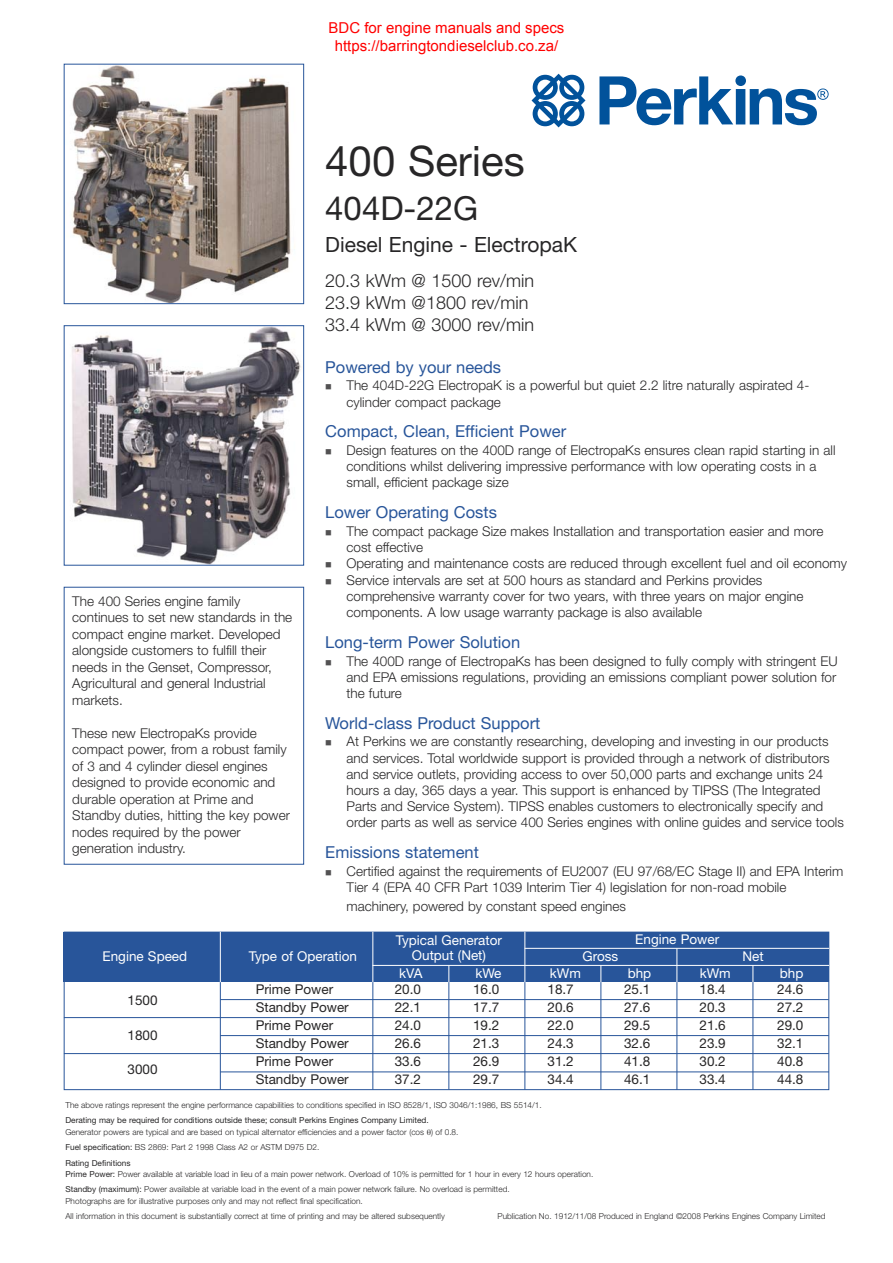
<style>
.page{position:relative;width:893px;height:1263px;background:#fff}
.page>*{position:absolute;margin:0;border:0;box-sizing:border-box;transform-origin:0 0}
.t1{font:42px "Helvetica Neue";color:#272627}
.t2{font:33px "Helvetica Neue";color:#272627}
.t3{font:21px "Helvetica Neue";color:#272627}
.t4{font:300 18px/21.6px "Helvetica Neue";color:#272627}
.t5{font:16.5px "Helvetica Neue";color:#28559a}
.t6{font:15px/18px "Arial";color:#f00;text-align:center}
.t7{font:300 13.5px/16.2px "Helvetica Neue";color:#272627}
.t8{font:13.5px "Helvetica Neue";color:#272627}
.t9{font:13.5px/15.3px "Helvetica Neue";color:#fff;text-align:center}
.t10{font:300 8.25px/15.5px "Helvetica Neue";color:#272627}
.t11{font:8.25px "Helvetica Neue";color:#272627}
.s1{font-weight:400}
</style>
<div class="page">
<div style="left:64px;top:932px;width:765px;height:50px;background:#28559a"></div>
<svg style="left:531px;top:74px;width:54px;height:53px"></svg>
<svg style="left:599px;top:75px;width:230px;height:50px"></svg>
<img style="left:72px;top:66px;width:219px;height:236px">
<div style="left:64px;top:64px;width:240px;height:240px;border:1px solid #28559a"></div>
<img style="left:72px;top:327px;width:230px;height:237px">
<div style="left:64px;top:325px;width:240px;height:241px;border:1px solid #28559a"></div>
<div style="left:64px;top:587px;width:240px;height:278px;border:1px solid #28559a"></div>
<hr style="left:372px;top:982px;width:1px;height:107px;background:#28559a">
<hr style="left:372px;top:932px;width:1px;height:50px;background:#fff">
<hr style="left:220px;top:982px;width:1px;height:107px;background:#28559a">
<hr style="left:220px;top:932px;width:1px;height:50px;background:#fff">
<hr style="left:524px;top:982px;width:1px;height:107px;background:#28559a">
<hr style="left:524px;top:932px;width:1px;height:50px;background:#fff">
<hr style="left:448px;top:981px;width:1px;height:108px;background:#28559a">
<svg style="left:448px;top:966px;width:1px;height:16px"></svg>
<hr style="left:372px;top:965px;width:457px;height:1px;background:#fff">
<hr style="left:600px;top:981px;width:1px;height:108px;background:#28559a">
<svg style="left:600px;top:966px;width:1px;height:16px"></svg>
<hr style="left:676px;top:981px;width:1px;height:109px;background:#28559a">
<hr style="left:676px;top:948px;width:1px;height:34px;background:#fff">
<hr style="left:753px;top:981px;width:1px;height:109px;background:#28559a">
<svg style="left:753px;top:965px;width:1px;height:17px"></svg>
<hr style="left:525px;top:948px;width:304px;height:1px;background:#fff">
<hr style="left:220px;top:999px;width:609px;height:1px;background:#28559a">
<hr style="left:64px;top:1017px;width:765px;height:1px;background:#28559a">
<hr style="left:220px;top:1035px;width:609px;height:1px;background:#28559a">
<hr style="left:64px;top:1053px;width:765px;height:1px;background:#28559a">
<hr style="left:220px;top:1071px;width:609px;height:1px;background:#28559a">
<p class="t6" style="left:328px;top:19px;width:237px">BDC for engine manuals and specs https://barringtondieselclub.co.za/</p>
<p class="t7" style="left:72px;top:594px;width:221px">The 400 Series engine family continues to set new standards in the compact engine market. Developed alongside customers to fulfill their needs in the Genset, Compressor,<br>Agricultural and general Industrial markets.</p>
<p class="t7" style="left:72px;top:726px;width:219px">These new ElectropaKs provide compact power, from a robust family of 3 and 4 cylinder diesel engines designed to provide economic and durable operation at Prime and<br>Standby duties, hitting the key power nodes required by the power generation industry.</p>
<h1 class="t1" style="left:325px;top:146px;width:201px">400 Series</h1>
<h2 class="t2" style="left:325px;top:197px;width:154px">404D-22G</h2>
<h3 class="t3" style="left:325px;top:236px;width:253px">Diesel Engine - ElectropaK</h3>
<h3 class="t4" style="left:325px;top:272px;width:210px">20.3 kWm @ 1500 rev/min<br>23.9 kWm @1800 rev/min<br>33.4 kWm @ 3000 rev/min</h3>
<p class="t5" style="left:325px;top:361px;width:177px">Powered by your needs</p>
<p class="t7" style="left:347px;top:379px;width:464px">The 404D-22G ElectropaK is a powerful but quiet 2.2 litre naturally aspirated 4- cylinder compact package</p>
<p class="t5" style="left:325px;top:426px;width:242px">Compact, Clean, Efficient Power</p>
<p class="t7" style="left:347px;top:443px;width:490px">Design features on the 400D range of ElectropaKs ensures clean rapid starting in all conditions whilst delivering impressive performance with low operating costs in a small, efficient package size</p>
<p class="t5" style="left:325px;top:506px;width:173px">Lower Operating Costs</p>
<p class="t7" style="left:347px;top:524px;width:502px">The compact package Size makes Installation and transportation easier and more cost effective<br>Operating and maintenance costs are reduced through excellent fuel and oil economy Service intervals are set at 500 hours as standard and Perkins provides comprehensive warranty cover for two years, with three years on major engine components. A low usage warranty package is also available</p>
<p class="t5" style="left:325px;top:636px;width:196px">Long-term Power Solution</p>
<p class="t7" style="left:347px;top:654px;width:493px;text-align:justify">The 400D range of ElectropaKs has been designed to fully comply with stringent EU and EPA emissions regulations, providing an emissions compliant power solution for the future</p>
<p class="t5" style="left:325px;top:717px;width:217px">World-class Product Support</p>
<p class="t7" style="left:347px;top:735px;width:499px">At Perkins we are constantly researching, developing and investing in our products and services. Total worldwide support is provided through a network of distributors and service outlets, providing access to over 50,000 parts and exchange units 24 hours a day, 365 days a year. This support is enhanced by TIPSS (The Integrated Parts and Service System). TIPSS enables customers to electronically specify and order parts as well as service 400 Series engines with online guides and service tools</p>
<p class="t5" style="left:325px;top:846px;width:155px">Emissions statement</p>
<p class="t7" style="left:347px;top:864px;width:498px">Certified against the requirements of EU2007 (EU 97/68/EC Stage II) and EPA Interim<br>Tier 4 (EPA 40 CFR Part 1039 Interim Tier 4) legislation for non-road mobile</p>
<p class="t7" style="left:347px;top:899px;width:281px">machinery, powered by constant speed engines</p>
<p class="t9" style="left:103px;top:950px;width:86px">Engine Speed</p>
<p class="t9" style="left:249px;top:950px;width:109px">Type of Operation</p>
<p class="t9" style="left:635px;top:933px;width:85px">Engine Power</p>
<p class="t9" style="left:396px;top:933px;width:108px">Typical Generator<br>Output (Net)</p>
<p class="t9" style="left:399px;top:967px;width:25px">kVA</p>
<p class="t9" style="left:476px;top:967px;width:27px">kWe</p>
<p class="t9" style="left:550px;top:967px;width:33px">kWm</p>
<p class="t9" style="left:628px;top:967px;width:25px">bhp</p>
<p class="t9" style="left:700px;top:967px;width:33px">kWm</p>
<p class="t9" style="left:780px;top:967px;width:25px">bhp</p>
<p class="t9" style="left:582px;top:950px;width:37px">Gross</p>
<p class="t9" style="left:742px;top:950px;width:23px">Net</p>
<p class="t8" style="left:256px;top:985px;width:79px">Prime Power</p>
<p class="t8" style="left:395px;top:985px;width:28px">20.0</p>
<p class="t8" style="left:473px;top:985px;width:28px">16.0</p>
<p class="t8" style="left:547px;top:985px;width:28px">18.7</p>
<p class="t8" style="left:624px;top:985px;width:28px">25.1</p>
<p class="t8" style="left:699px;top:985px;width:28px">18.4</p>
<p class="t8" style="left:777px;top:985px;width:28px">24.6</p>
<p class="t8" style="left:256px;top:1003px;width:95px">Standby Power</p>
<p class="t8" style="left:395px;top:1003px;width:28px">22.1</p>
<p class="t8" style="left:473px;top:1003px;width:28px">17.7</p>
<p class="t8" style="left:547px;top:1003px;width:28px">20.6</p>
<p class="t8" style="left:624px;top:1003px;width:28px">27.6</p>
<p class="t8" style="left:699px;top:1003px;width:28px">20.3</p>
<p class="t8" style="left:777px;top:1003px;width:28px">27.2</p>
<p class="t8" style="left:256px;top:1021px;width:79px">Prime Power</p>
<p class="t8" style="left:395px;top:1021px;width:28px">24.0</p>
<p class="t8" style="left:473px;top:1021px;width:28px">19.2</p>
<p class="t8" style="left:547px;top:1021px;width:28px">22.0</p>
<p class="t8" style="left:624px;top:1021px;width:28px">29.5</p>
<p class="t8" style="left:699px;top:1021px;width:28px">21.6</p>
<p class="t8" style="left:777px;top:1021px;width:28px">29.0</p>
<p class="t8" style="left:256px;top:1039px;width:95px">Standby Power</p>
<p class="t8" style="left:395px;top:1039px;width:28px">26.6</p>
<p class="t8" style="left:473px;top:1039px;width:28px">21.3</p>
<p class="t8" style="left:547px;top:1039px;width:28px">24.3</p>
<p class="t8" style="left:624px;top:1039px;width:28px">32.6</p>
<p class="t8" style="left:699px;top:1039px;width:28px">23.9</p>
<p class="t8" style="left:777px;top:1039px;width:28px">32.1</p>
<p class="t8" style="left:256px;top:1057px;width:79px">Prime Power</p>
<p class="t8" style="left:395px;top:1057px;width:28px">33.6</p>
<p class="t8" style="left:473px;top:1057px;width:28px">26.9</p>
<p class="t8" style="left:547px;top:1057px;width:28px">31.2</p>
<p class="t8" style="left:624px;top:1057px;width:28px">41.8</p>
<p class="t8" style="left:699px;top:1057px;width:28px">30.2</p>
<p class="t8" style="left:777px;top:1057px;width:28px">40.8</p>
<p class="t8" style="left:256px;top:1075px;width:95px">Standby Power</p>
<p class="t8" style="left:395px;top:1075px;width:28px">37.2</p>
<p class="t8" style="left:473px;top:1075px;width:28px">29.7</p>
<p class="t8" style="left:547px;top:1075px;width:28px">34.4</p>
<p class="t8" style="left:624px;top:1075px;width:28px">46.1</p>
<p class="t8" style="left:699px;top:1075px;width:28px">33.4</p>
<p class="t8" style="left:777px;top:1075px;width:28px">44.8</p>
<p class="t10" style="left:65px;top:1098px;width:478px">The above ratings represent the engine performance capabilities to conditions specified in ISO 8528/1, ISO 3046/1:1986, BS 5514/1.</p>
<p class="t11" style="left:65px;top:1117px;width:365px">Derating may be required for conditions outside these; consult Perkins Engines Company Limited.</p>
<p class="t10" style="left:65px;top:1125px;width:395px">Generator powers are typical and are based on typical alternator efficiencies and a power factor (cos ) of 0.8.<br><span class="s1">Fuel specification:</span> BS 2869: Part 2 1998 Class A2 or ASTM D975 D2.<br><span class="s1">Rating Definitions</span></p>
<p class="t10" style="left:65px;top:1167px;width:529px"><span class="s1">Prime Power:</span> Power available at variable load in lieu of a main power network. Overload of 10% is permitted for 1 hour in every 12 hours operation.<br><span class="s1">Standby (maximum):</span> Power available at variable load in the event of a main power network failure. No overload is permitted.</p>
<p class="t10" style="left:65px;top:1194px;width:381px">Photographs are for illustrative purposes only and may not reflect final specification.<br>All information in this document is substantially correct at time of printing and may be altered subsequently</p>
<p class="t8" style="left:128px;top:995px;width:32px">1500</p>
<p class="t8" style="left:128px;top:1030px;width:32px">1800</p>
<p class="t8" style="left:128px;top:1064px;width:32px">3000</p>
<p class="t10" style="left:497px;top:1209px;width:330px">Publication No. 1912/11/08 Produced in England ©2008 Perkins Engines Company Limited</p>
</div>
